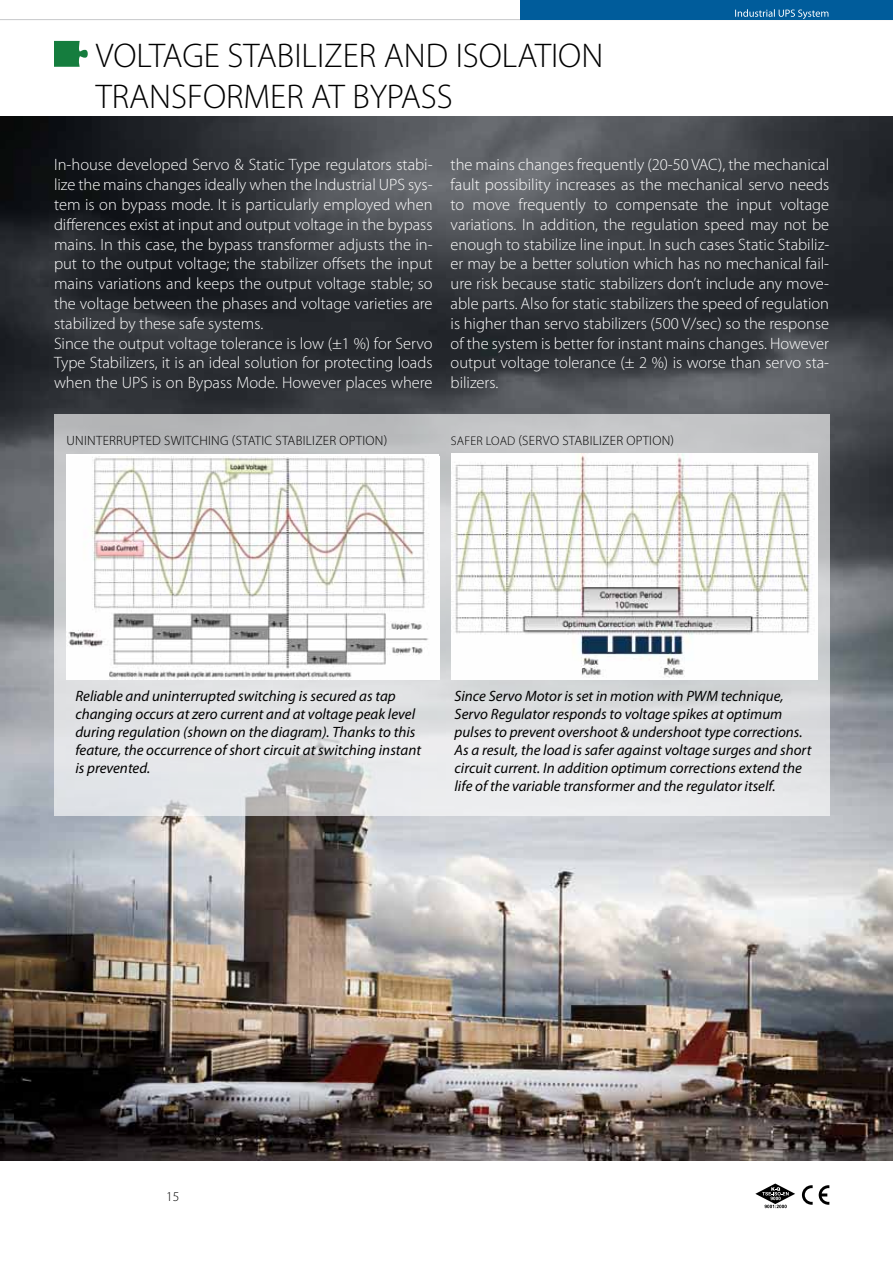
<style>
.page{position:relative;width:893px;height:1263px;background:#fff}
.page>*{position:absolute;margin:0;border:0;box-sizing:border-box;transform-origin:0 0}
.t1{font:300 34.35px/41.2px "Myriad Pro";color:#000}
.t2{font:300 16.5px/19.8px "Myriad Pro";color:#fff}
.t3{font:italic 15px/18px "Myriad Pro";color:#000}
.t4{font:300 13.5px "Myriad Pro";letter-spacing:.02em;color:#000}
.s1{font-size:12.6px}
</style>
<div class="page">
<img style="left:0;top:116px;width:893px;height:1045px">
<svg style="left:0;top:0;width:893px;height:20px"></svg>
<svg style="left:54px;top:41px;width:34px;height:26px"></svg>
<svg style="left:54px;top:415px;width:775px;height:401px;background:#dbdcdd"></svg>
<img style="left:452px;top:454px;width:366px;height:226px">
<img style="left:66px;top:457px;width:373px;height:223px">
<svg style="left:755px;top:1183px;width:40px;height:25px"></svg>
<svg style="left:802px;top:1185px;width:27px;height:20px"></svg>
<h1 class="t1" style="left:96px;top:34px;width:509px">VOLTAGE STABILIZER AND ISOLATION<br>TRANSFORMER AT BYPASS</h1>
<p class="t2" style="left:54px;top:155px;width:380px">In-house developed Servo &amp; Static Type regulators stabi&shy;lize the mains changes ideally when the Industrial UPS sys&shy;tem is on bypass mode. It is particularly employed when differences exist at input and output voltage in the bypass mains. In this case, the bypass transformer adjusts the in&shy;put to the output voltage; the stabilizer offsets the input mains variations and keeps the output voltage stable; so the voltage between the phases and voltage varieties are stabilized by these safe systems.<br>Since the output voltage tolerance is low (±1 %) for Servo Type Stabilizers, it is an ideal solution for protecting loads when the UPS is on Bypass Mode. However places where</p>
<p class="t2" style="left:451px;top:155px;width:380px;text-align:justify">the mains changes frequently (20-50 VAC), the mechanical fault possibility increases as the mechanical servo needs to move frequently to compensate the input voltage variations. In addition, the regulation speed may not be enough to stabilize line input. In such cases Static Stabiliz&shy;er may be a better solution which has no mechanical fail&shy;ure risk because static stabilizers don’t include any move&shy;able parts. Also for static stabilizers the speed of regulation is higher than servo stabilizers (500 V/sec) so the response of the system is better for instant mains changes. However output voltage tolerance (± 2 %) is worse than servo sta&shy;bilizers.</p>
<p class="t4" style="left:67px;top:432px;width:322px">UNINTERRUPTED SWITCHING (STATIC STABILIZER OPTION)</p>
<p class="t4" style="left:451px;top:432px;width:225px"><span class="s1">SAFER LOAD</span> (SERVO STABILIZER OPTION)</p>
<p class="t3" style="left:75px;top:687px;width:347px">Reliable and uninterrupted switching is secured as tap changing occurs at zero current and at voltage peak level during regulation (shown on the diagram). Thanks to this feature, the occurrence of short circuit at switching instant is prevented.</p>
<p class="t3" style="left:455px;top:687px;width:358px">Since Servo Motor is set in motion with PWM technique, Servo Regulator responds to voltage spikes at optimum pulses to prevent overshoot &amp; undershoot type corrections.<br>As a result, the load is safer against voltage surges and short circuit current. In addition optimum corrections extend the life of the variable transformer and the regulator itself.</p>
<p class="t4" style="left:166px;top:1188px;width:15px">15</p>
</div>
